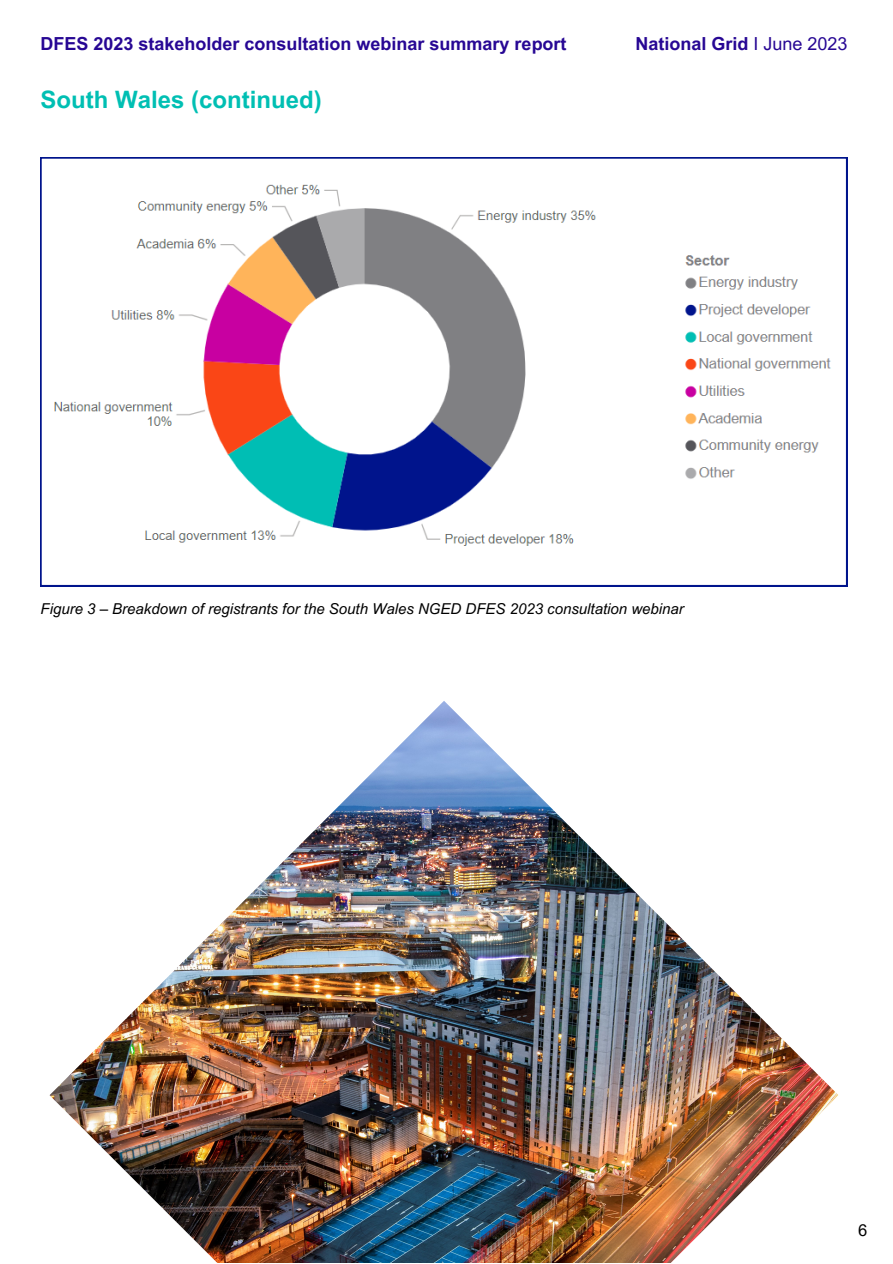
<style>
.page{position:relative;width:893px;height:1264px;background:#fff}
.page>*{position:absolute;margin:0;border:0;box-sizing:border-box;transform-origin:0 0}
.t1{font:700 24px "Arial MT Pro";color:#00bfb3}
.t2{font:700 18px "Arial MT Pro";color:#270794}
.t3{font:16.5px "Arial MT Pro";color:#000}
.t4{font:italic 15px "Arial MT Pro";color:#000}
.s1{font-weight:400}
</style>
<div class="page">
<svg style="left:41px;top:158px;width:806px;height:428px"></svg>
<img style="left:50px;top:173px;width:787px;height:384px">
<img style="left:50px;top:701px;width:788px;height:561px">
<p class="t2" style="left:41px;top:37px;width:527px">DFES 2023 stakeholder consultation webinar summary report</p>
<p class="t2" style="left:635px;top:37px;width:213px">National Grid <span class="s1">I June 2023</span></p>
<p class="t1" style="left:41px;top:91px;width:283px">South Wales (continued)</p>
<p class="t4" style="left:41px;top:603px;width:644px">Figure 3 – Breakdown of registrants for the South Wales NGED DFES 2023 consultation webinar</p>
<p class="t3" style="left:858px;top:1223px;width:11px">6</p>
</div>
